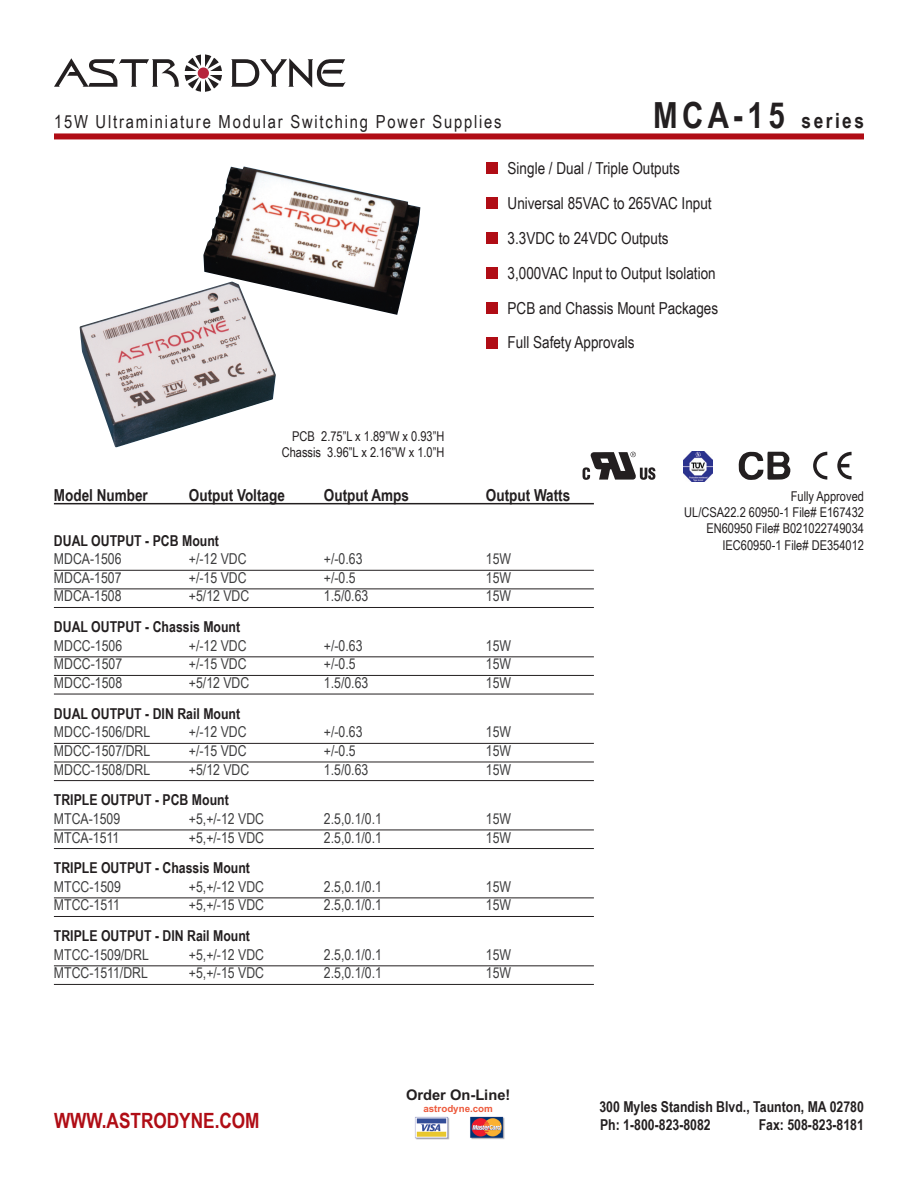
<style>
.page{position:relative;width:918px;height:1188px;background:#fff}
.page>*{position:absolute;margin:0;border:0;box-sizing:border-box;transform-origin:0 0}
.t1{font:700 36px "Arial Narrow";color:#231f20}
.t2{font:700 21px "Arial Narrow";color:#b00d15}
.t3{font:18px "Arial Narrow";letter-spacing:.1em;color:#231f20}
.Features{font:16.5px "Arial Narrow";color:#231f20}
.Model_Matrix_Heading{font:700 16.5px "Arial Narrow";color:#231f20}
.Specifications_text{font:15px "Arial Narrow";color:#3e3e3f}
.Spec_Subhead{font:700 15px "Arial Narrow";color:#231f20}
.t4{font:700 14.7px "Arial";color:#231f20}
.Body_text{font:13.5px "Arial Narrow";color:#231f20}
.t5{font:700 9.75px "Arial";color:#ed5a3d}
.s1{font-size:21px}
</style>
<div class="page">
<svg style="left:185px;top:54px;width:37px;height:38px"></svg>
<div style="left:198px;top:67px;width:11px;height:12px;background:#b6253c;border-radius:50%"></div>
<svg style="left:54px;top:58px;width:125px;height:29px"></svg>
<svg style="left:231px;top:58px;width:115px;height:30px"></svg>
<div style="left:54px;top:133px;width:810px;height:6px;background:#b00d15"></div>
<img style="left:80px;top:166px;width:340px;height:282px">
<div style="left:486px;top:162px;width:12px;height:12px;background:#b00d15"></div>
<hr style="left:54px;top:503px;width:540px;height:1px;background:#231f20">
<hr style="left:54px;top:570px;width:540px;height:1px;background:#231f20">
<hr style="left:54px;top:589px;width:540px;height:1px;background:#231f20">
<hr style="left:54px;top:607px;width:540px;height:1px;background:#231f20">
<hr style="left:54px;top:656px;width:540px;height:1px;background:#231f20">
<hr style="left:54px;top:675px;width:540px;height:1px;background:#231f20">
<hr style="left:54px;top:694px;width:540px;height:1px;background:#231f20">
<hr style="left:54px;top:743px;width:540px;height:1px;background:#231f20">
<hr style="left:54px;top:762px;width:540px;height:1px;background:#231f20">
<hr style="left:54px;top:780px;width:540px;height:1px;background:#231f20">
<hr style="left:54px;top:830px;width:540px;height:1px;background:#231f20">
<hr style="left:54px;top:848px;width:540px;height:1px;background:#231f20">
<hr style="left:54px;top:898px;width:540px;height:1px;background:#231f20">
<hr style="left:54px;top:916px;width:540px;height:1px;background:#231f20">
<hr style="left:54px;top:965px;width:540px;height:1px;background:#231f20">
<hr style="left:54px;top:984px;width:540px;height:1px;background:#231f20">
<div style="left:486px;top:197px;width:12px;height:12px;background:#b00d15"></div>
<div style="left:486px;top:232px;width:12px;height:12px;background:#b00d15"></div>
<div style="left:486px;top:267px;width:12px;height:12px;background:#b00d15"></div>
<div style="left:486px;top:302px;width:12px;height:12px;background:#b00d15"></div>
<div style="left:486px;top:337px;width:12px;height:12px;background:#b00d15"></div>
<img style="left:415px;top:1116px;width:90px;height:24px">
<svg style="left:583px;top:452px;width:72px;height:28px"></svg>
<svg style="left:813px;top:452px;width:14px;height:28px"></svg>
<svg style="left:837px;top:452px;width:15px;height:28px"></svg>
<img style="left:683px;top:452px;width:30px;height:29px">
<svg style="left:739px;top:452px;width:51px;height:28px"></svg>
<p class="t3" style="left:54px;top:112px;width:449px">15W Ultraminiature Modular Switching Power Supplies</p>
<h1 class="t1" style="left:653px;top:95px;width:212px">MCA-15 <span class="s1">series</span></h1>
<p class="Body_text" style="left:292px;top:428px;width:154px">PCB 2.75”L x 1.89”W x 0.93”H</p>
<p class="Body_text" style="left:282px;top:445px;width:164px">Chassis 3.96”L x 2.16”W x 1.0”H</p>
<p class="Features" style="left:508px;top:159px;width:174px">Single / Dual / Triple Outputs</p>
<p class="Features" style="left:508px;top:194px;width:206px">Universal 85VAC to 265VAC Input</p>
<p class="Features" style="left:508px;top:229px;width:162px">3.3VDC to 24VDC Outputs</p>
<p class="Features" style="left:508px;top:264px;width:210px">3,000VAC Input to Output Isolation</p>
<p class="Features" style="left:508px;top:298px;width:212px">PCB and Chassis Mount Packages</p>
<p class="Features" style="left:508px;top:333px;width:129px">Full Safety Approvals</p>
<p class="Model_Matrix_Heading" style="left:54px;top:486px;width:95px">Model Number</p>
<p class="Model_Matrix_Heading" style="left:189px;top:486px;width:97px">Output Voltage</p>
<p class="Model_Matrix_Heading" style="left:324px;top:486px;width:87px">Output Amps</p>
<p class="Model_Matrix_Heading" style="left:486px;top:486px;width:86px">Output Watts</p>
<p class="Spec_Subhead" style="left:54px;top:532px;width:167px">DUAL OUTPUT - PCB Mount</p>
<p class="Specifications_text" style="left:54px;top:550px;width:69px">MDCA-1506</p>
<p class="Specifications_text" style="left:189px;top:550px;width:59px">+/-12 VDC</p>
<p class="Specifications_text" style="left:324px;top:550px;width:40px">+/-0.63</p>
<p class="Specifications_text" style="left:486px;top:550px;width:27px">15W</p>
<p class="Specifications_text" style="left:54px;top:569px;width:69px">MDCA-1507</p>
<p class="Specifications_text" style="left:189px;top:569px;width:59px">+/-15 VDC</p>
<p class="Specifications_text" style="left:324px;top:569px;width:33px">+/-0.5</p>
<p class="Specifications_text" style="left:486px;top:569px;width:27px">15W</p>
<p class="Specifications_text" style="left:54px;top:588px;width:69px">MDCA-1508</p>
<p class="Specifications_text" style="left:189px;top:588px;width:62px">+5/12 VDC</p>
<p class="Specifications_text" style="left:324px;top:588px;width:46px">1.5/0.63</p>
<p class="Specifications_text" style="left:486px;top:588px;width:27px">15W</p>
<p class="Spec_Subhead" style="left:54px;top:618px;width:188px">DUAL OUTPUT - Chassis Mount</p>
<p class="Specifications_text" style="left:54px;top:637px;width:70px">MDCC-1506</p>
<p class="Specifications_text" style="left:189px;top:637px;width:59px">+/-12 VDC</p>
<p class="Specifications_text" style="left:324px;top:637px;width:40px">+/-0.63</p>
<p class="Specifications_text" style="left:486px;top:637px;width:27px">15W</p>
<p class="Specifications_text" style="left:54px;top:656px;width:70px">MDCC-1507</p>
<p class="Specifications_text" style="left:189px;top:656px;width:59px">+/-15 VDC</p>
<p class="Specifications_text" style="left:324px;top:656px;width:33px">+/-0.5</p>
<p class="Specifications_text" style="left:486px;top:656px;width:27px">15W</p>
<p class="Specifications_text" style="left:54px;top:674px;width:70px">MDCC-1508</p>
<p class="Specifications_text" style="left:189px;top:674px;width:62px">+5/12 VDC</p>
<p class="Specifications_text" style="left:324px;top:674px;width:46px">1.5/0.63</p>
<p class="Specifications_text" style="left:486px;top:674px;width:27px">15W</p>
<p class="Spec_Subhead" style="left:54px;top:705px;width:188px">DUAL OUTPUT - DIN Rail Mount</p>
<p class="Specifications_text" style="left:54px;top:724px;width:98px">MDCC-1506/DRL</p>
<p class="Specifications_text" style="left:189px;top:724px;width:59px">+/-12 VDC</p>
<p class="Specifications_text" style="left:324px;top:724px;width:40px">+/-0.63</p>
<p class="Specifications_text" style="left:486px;top:724px;width:27px">15W</p>
<p class="Specifications_text" style="left:54px;top:742px;width:98px">MDCC-1507/DRL</p>
<p class="Specifications_text" style="left:189px;top:742px;width:59px">+/-15 VDC</p>
<p class="Specifications_text" style="left:324px;top:742px;width:33px">+/-0.5</p>
<p class="Specifications_text" style="left:486px;top:742px;width:27px">15W</p>
<p class="Specifications_text" style="left:54px;top:761px;width:98px">MDCC-1508/DRL</p>
<p class="Specifications_text" style="left:189px;top:761px;width:62px">+5/12 VDC</p>
<p class="Specifications_text" style="left:324px;top:761px;width:46px">1.5/0.63</p>
<p class="Specifications_text" style="left:486px;top:761px;width:27px">15W</p>
<p class="Spec_Subhead" style="left:54px;top:791px;width:176px">TRIPLE OUTPUT - PCB Mount</p>
<p class="Specifications_text" style="left:54px;top:810px;width:68px">MTCA-1509</p>
<p class="Specifications_text" style="left:189px;top:810px;width:77px">+5,+/-12 VDC</p>
<p class="Specifications_text" style="left:324px;top:810px;width:60px">2.5,0.1/0.1</p>
<p class="Specifications_text" style="left:486px;top:810px;width:27px">15W</p>
<p class="Specifications_text" style="left:54px;top:829px;width:67px">MTCA-1511</p>
<p class="Specifications_text" style="left:189px;top:829px;width:77px">+5,+/-15 VDC</p>
<p class="Specifications_text" style="left:324px;top:829px;width:60px">2.5,0.1/0.1</p>
<p class="Specifications_text" style="left:486px;top:829px;width:27px">15W</p>
<p class="Spec_Subhead" style="left:54px;top:859px;width:198px">TRIPLE OUTPUT - Chassis Mount</p>
<p class="Specifications_text" style="left:54px;top:878px;width:68px">MTCC-1509</p>
<p class="Specifications_text" style="left:189px;top:878px;width:77px">+5,+/-12 VDC</p>
<p class="Specifications_text" style="left:324px;top:878px;width:60px">2.5,0.1/0.1</p>
<p class="Specifications_text" style="left:486px;top:878px;width:27px">15W</p>
<p class="Specifications_text" style="left:54px;top:897px;width:68px">MTCC-1511</p>
<p class="Specifications_text" style="left:189px;top:897px;width:77px">+5,+/-15 VDC</p>
<p class="Specifications_text" style="left:324px;top:897px;width:60px">2.5,0.1/0.1</p>
<p class="Specifications_text" style="left:486px;top:897px;width:27px">15W</p>
<p class="Spec_Subhead" style="left:54px;top:927px;width:198px">TRIPLE OUTPUT - DIN Rail Mount</p>
<p class="Specifications_text" style="left:54px;top:946px;width:96px">MTCC-1509/DRL</p>
<p class="Specifications_text" style="left:189px;top:946px;width:77px">+5,+/-12 VDC</p>
<p class="Specifications_text" style="left:324px;top:946px;width:60px">2.5,0.1/0.1</p>
<p class="Specifications_text" style="left:486px;top:946px;width:27px">15W</p>
<p class="Specifications_text" style="left:54px;top:965px;width:96px">MTCC-1511/DRL</p>
<p class="Specifications_text" style="left:189px;top:965px;width:77px">+5,+/-15 VDC</p>
<p class="Specifications_text" style="left:324px;top:965px;width:60px">2.5,0.1/0.1</p>
<p class="Specifications_text" style="left:486px;top:965px;width:27px">15W</p>
<p class="Body_text" style="left:791px;top:489px;width:75px">Fully Approved</p>
<p class="Body_text" style="left:684px;top:505px;width:181px">UL/CSA22.2 60950-1 File# E167432</p>
<p class="Body_text" style="left:706px;top:521px;width:159px">EN60950 File# B021022749034</p>
<p class="Body_text" style="left:722px;top:537px;width:143px">IEC60950-1 File# DE354012</p>
<p class="t4" style="left:406px;top:1087px;width:106px">Order On-Line!</p>
<p class="t5" style="left:423px;top:1103px;width:71px">astrodyne.com</p>
<p class="Spec_Subhead" style="left:599px;top:1098px;width:266px">300 Myles Standish Blvd., Taunton, MA 02780</p>
<h2 class="t2" style="left:54px;top:1109px;width:207px">WWW.ASTRODYNE.COM</h2>
<p class="Spec_Subhead" style="left:600px;top:1116px;width:112px">Ph: 1-800-823-8082</p>
<p class="Spec_Subhead" style="left:759px;top:1116px;width:107px">Fax: 508-823-8181</p>
</div>
